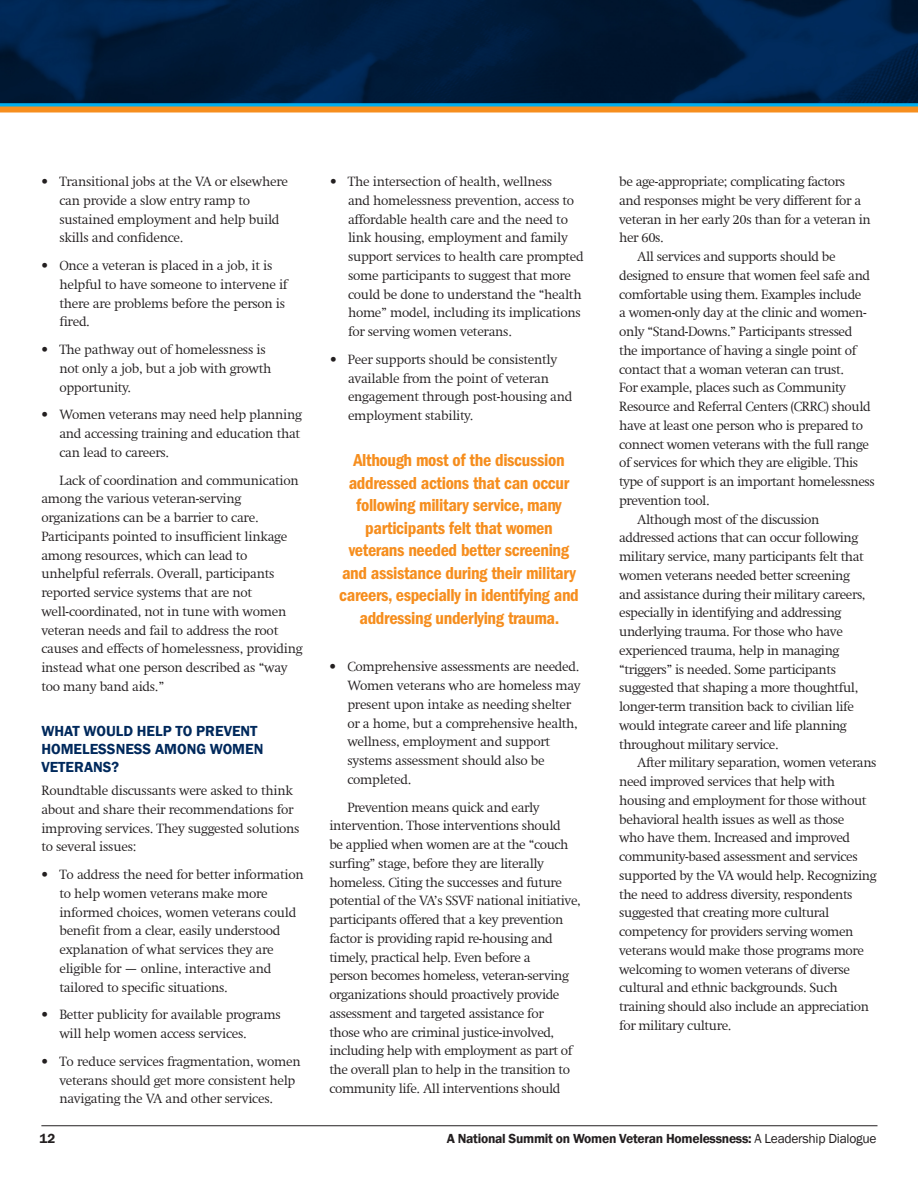
<style>
.page{position:relative;width:918px;height:1188px;background:#fff}
.page>*{position:absolute;margin:0;border:0;box-sizing:border-box;transform-origin:0 0}
.Quote_2{font:600 condensed 18px/22.5px "Franklin Gothic";letter-spacing:-.02em;color:#f68e1e;text-align:center}
.t1{font:600 15px/18px "Franklin Gothic";color:#00295c}
.Main_body_text{font:300 13.5px/18.8px "Swift Com";letter-spacing:-.03em;color:#231f20}
.t2{font:600 13.5px "Franklin Gothic";letter-spacing:-.02em;color:#231f20}
.s1{font-weight:400}
</style>
<div class="page">
<hr style="left:41px;top:1125px;width:837px;height:1px;background:#231f20">
<img style="left:0;top:0;width:918px;height:103px">
<div style="left:0;top:103px;width:918px;height:6px;background:#00aeef"></div>
<div style="left:0;top:106px;width:918px;height:6px;background:#f68e1e"></div>
<p class="Main_body_text" style="left:59px;top:172px;width:230px;text-indent:-18px">• Transitional jobs at the VA or elsewhere can provide a slow entry ramp to sustained employment and help build skills and confidence.</p>
<p class="Main_body_text" style="left:59px;top:256px;width:230px;text-indent:-18px">• Once a veteran is placed in a job, it is helpful to have someone to intervene if there are problems before the person is fired.</p>
<p class="Main_body_text" style="left:59px;top:340px;width:214px;text-indent:-18px">• The pathway out of homelessness is not only a job, but a job with growth opportunity.</p>
<p class="Main_body_text" style="left:59px;top:405px;width:244px;text-indent:-18px">• Women veterans may need help planning and accessing training and education that can lead to careers.</p>
<p class="Main_body_text" style="left:41px;top:471px;width:263px;text-indent:18px">Lack of coordination and communication among the various veteran-serving organizations can be a barrier to care.<br>Participants pointed to insufficient linkage among resources, which can lead to unhelpful referrals. Overall, participants reported service systems that are not well-coordinated, not in tune with women veteran needs and fail to address the root causes and effects of homelessness, providing instead what one person described as “way too many band aids.”</p>
<p class="t1" style="left:41px;top:722px;width:224px">WHAT WOULD HELP TO PREVENT<br>HOMELESSNESS AMONG WOMEN<br>VETERANS?</p>
<p class="Main_body_text" style="left:41px;top:781px;width:260px">Roundtable discussants were asked to think about and share their recommendations for improving services. They suggested solutions to several issues:</p>
<p class="Main_body_text" style="left:59px;top:865px;width:246px;text-indent:-18px">• To address the need for better information to help women veterans make more informed choices, women veterans could benefit from a clear, easily understood explanation of what services they are eligible for — online, interactive and tailored to specific situations.</p>
<p class="Main_body_text" style="left:59px;top:1005px;width:223px;text-indent:-18px">• Better publicity for available programs will help women access services.</p>
<p class="Main_body_text" style="left:59px;top:1052px;width:243px;text-indent:-18px">• To reduce services fragmentation, women veterans should get more consistent help navigating the VA and other services.</p>
<p class="Main_body_text" style="left:348px;top:172px;width:237px;text-indent:-18px">• The intersection of health, wellness<br>and homelessness prevention, access to affordable health care and the need to link housing, employment and family support services to health care prompted some participants to suggest that more could be done to understand the “health home” model, including its implications for serving women veterans.</p>
<p class="Main_body_text" style="left:348px;top:350px;width:226px;text-indent:-18px">• Peer supports should be consistently available from the point of veteran engagement through post-housing and employment stability.</p>
<p class="Quote_2" style="left:339px;top:449px;width:241px">Although most of the discussion addressed actions that can occur following military service, many participants felt that women veterans needed better screening and assistance during their military careers, especially in identifying and addressing underlying trauma.</p>
<p class="Main_body_text" style="left:347px;top:658px;width:235px;text-indent:-18px">• Comprehensive assessments are needed.<br>Women veterans who are homeless may present upon intake as needing shelter or a home, but a comprehensive health, wellness, employment and support systems assessment should also be completed.</p>
<p class="Main_body_text" style="left:329px;top:798px;width:253px;text-indent:18px">Prevention means quick and early intervention. Those interventions should<br>be applied when women are at the “couch surfing” stage, before they are literally homeless. Citing the successes and future potential of the VA’s SSVF national initiative, participants offered that a key prevention factor is providing rapid re-housing and timely, practical help. Even before a<br>person becomes homeless, veteran-serving organizations should proactively provide assessment and targeted assistance for<br>those who are criminal justice-involved, including help with employment as part of the overall plan to help in the transition to community life. All interventions should</p>
<p class="Main_body_text" style="left:619px;top:172px;width:253px">be age-appropriate; complicating factors<br>and responses might be very different for a veteran in her early 20s than for a veteran in her 60s.</p>
<p class="Main_body_text" style="left:619px;top:247px;width:257px;text-indent:18px">All services and supports should be designed to ensure that women feel safe and comfortable using them. Examples include<br>a women-only day at the clinic and women&shy;only “Stand-Downs.” Participants stressed<br>the importance of having a single point of contact that a woman veteran can trust.<br>For example, places such as Community Resource and Referral Centers (CRRC) should have at least one person who is prepared to connect women veterans with the full range of services for which they are eligible. This type of support is an important homelessness prevention tool.</p>
<p class="Main_body_text" style="left:619px;top:510px;width:248px;text-indent:18px">Although most of the discussion addressed actions that can occur following military service, many participants felt that women veterans needed better screening and assistance during their military careers, especially in identifying and addressing underlying trauma. For those who have experienced trauma, help in managing “triggers” is needed. Some participants suggested that shaping a more thoughtful, longer-term transition back to civilian life would integrate career and life planning throughout military service.</p>
<p class="Main_body_text" style="left:619px;top:753px;width:259px;text-indent:18px">After military separation, women veterans need improved services that help with housing and employment for those without behavioral health issues as well as those<br>who have them. Increased and improved community-based assessment and services supported by the VA would help. Recognizing the need to address diversity, respondents suggested that creating more cultural competency for providers serving women veterans would make those programs more welcoming to women veterans of diverse cultural and ethnic backgrounds. Such training should also include an appreciation for military culture.</p>
<p class="t2" style="left:40px;top:1131px;width:17px">12</p>
<p class="t2" style="left:447px;top:1131px;width:431px">A National Summit on Women Veteran Homelessness: <span class="s1">A Leadership Dialogue</span></p>
</div>
